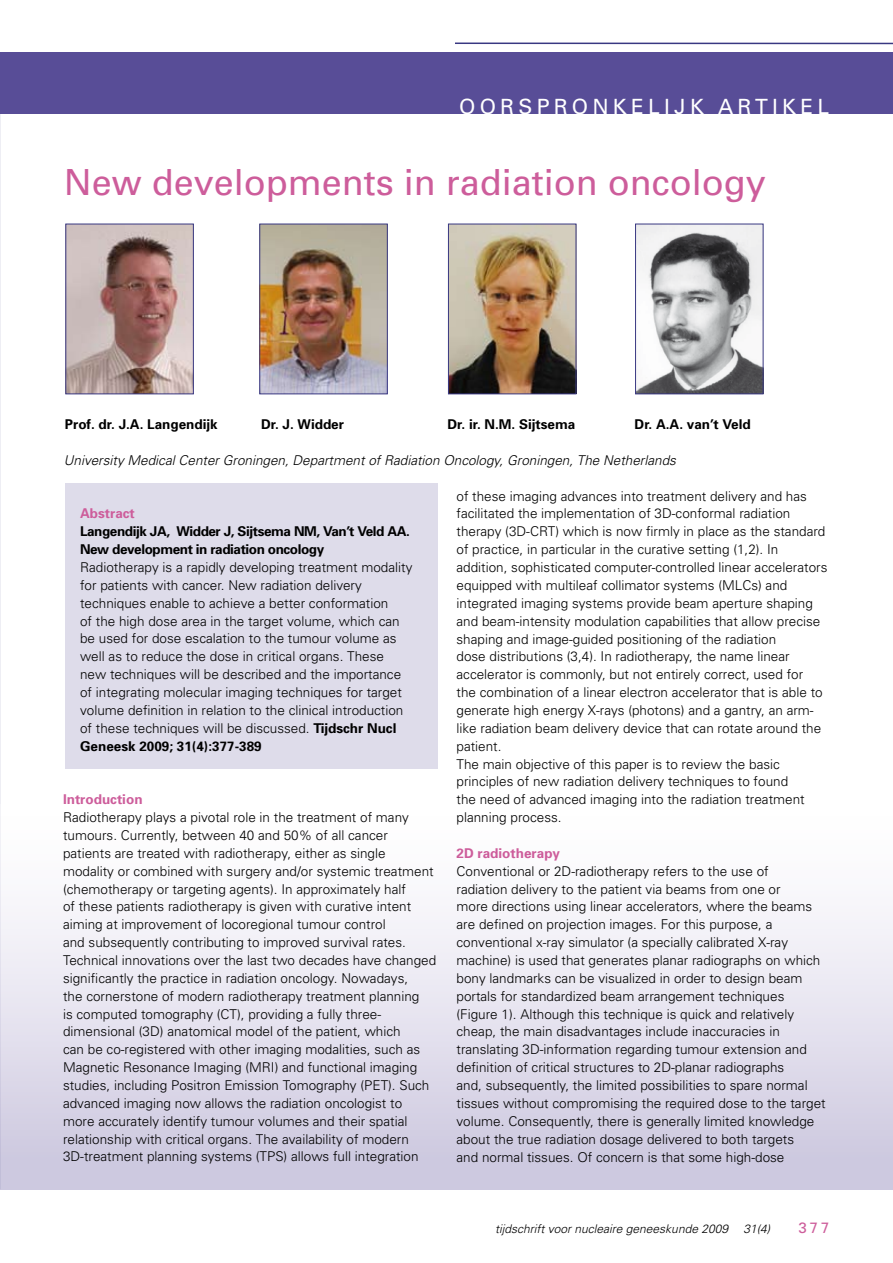
<style>
.page{position:relative;width:893px;height:1263px;background:#fff}
.page>*{position:absolute;margin:0;border:0;box-sizing:border-box;transform-origin:0 0}
.t1{font:36px "Univers";color:#cd5d9b}
.t2{font:21px "Univers";letter-spacing:.2em;color:#fff}
.t3{font:15px "Univers";color:#cd5d9b}
.t4{font:300 13.5px/17.9px "Univers";color:#000}
.t5{font:700 13.5px/17.9px "Univers";letter-spacing:-.03em;color:#000}
.t6{font:italic 300 13.5px "Univers";color:#000}
.t7{font:700 13.5px "Univers";color:#000}
.t8{font:700 13.5px "Univers";color:#cd5d9b}
.t9{font:italic 300 12px "Univers";color:#000}
.s1{font-weight:700}
</style>
<div class="page">
<hr style="left:455px;top:43px;width:438px;height:1px;background:#393882">
<div style="left:0;top:52px;width:893px;height:62px;background:#584d97"></div>
<svg style="left:0;top:114px;width:1px;height:691px"></svg>
<div style="left:0;top:805px;width:893px;height:384px;background:linear-gradient(to bottom,#fff,#ccc7df)"></div>
<div style="left:65px;top:483px;width:373px;height:285px;background:#dedcea"></div>
<img style="left:67px;top:226px;width:125px;height:166px">
<div style="left:65px;top:224px;width:129px;height:170px;border:1px solid #393882"></div>
<img style="left:261px;top:226px;width:125px;height:166px">
<div style="left:259px;top:224px;width:129px;height:170px;border:1px solid #393882"></div>
<img style="left:450px;top:226px;width:124px;height:166px">
<div style="left:448px;top:224px;width:128px;height:170px;border:1px solid #393882"></div>
<img style="left:637px;top:226px;width:124px;height:166px">
<div style="left:635px;top:224px;width:128px;height:170px;border:1px solid #393882"></div>
<h2 class="t2" style="left:459px;top:94px;width:19px">OOR</h2>
<h2 class="t2" style="left:518px;top:94px;width:312px">SPRO NKELIJK AR TIKEL</h2>
<h1 class="t1" style="left:64px;top:160px;width:704px">New developments in radiation oncology</h1>
<p class="t7" style="left:65px;top:416px;width:154px">Prof. dr. J.A. Langendijk</p>
<p class="t7" style="left:261px;top:416px;width:85px">Dr. J. Widder</p>
<p class="t7" style="left:448px;top:416px;width:129px">Dr. ir. N.M. Sijtsema</p>
<p class="t5" style="left:635px;top:415px;width:118px">Dr. A.A. van’t Veld</p>
<p class="t6" style="left:64px;top:452px;width:614px">University Medical Center Groningen, Department of Radiation Oncology, Groningen, The Netherlands</p>
<p class="t8" style="left:80px;top:505px;width:56px">Abstract</p>
<p class="t5" style="left:80px;top:522px;width:331px">Langendijk JA, Widder J, Sijtsema NM, Van’t Veld AA.<br>New development in radiation oncology</p>
<p class="t4" style="left:80px;top:558px;width:334px">Radiotherapy is a rapidly developing treatment modality for patients with cancer. New radiation delivery techniques enable to achieve a better conformation<br>of the high dose area in the target volume, which can be used for dose escalation to the tumour volume as well as to reduce the dose in critical organs. These new techniques will be described and the importance of integrating molecular imaging techniques for target volume definition in relation to the clinical introduction of these techniques will be discussed. <span class="s1">Tijdschr Nucl Geneesk 2009; 31(4):377-389</span></p>
<p class="t8" style="left:63px;top:791px;width:81px">Introduction</p>
<p class="t4" style="left:63px;top:808px;width:375px">Radiotherapy plays a pivotal role in the treatment of many tumours. Currently, between 40 and 50% of all cancer patients are treated with radiotherapy, either as single modality or combined with surgery and/or systemic treatment (chemotherapy or targeting agents). In approximately half<br>of these patients radiotherapy is given with curative intent aiming at improvement of locoregional tumour control<br>and subsequently contributing to improved survival rates.<br>Technical innovations over the last two decades have changed significantly the practice in radiation oncology. Nowadays,<br>the cornerstone of modern radiotherapy treatment planning<br>is computed tomography (CT), providing a fully three&shy;dimensional (3D) anatomical model of the patient, which<br>can be co-registered with other imaging modalities, such as Magnetic Resonance Imaging (MRI) and functional imaging studies, including Positron Emission Tomography (PET). Such advanced imaging now allows the radiation oncologist to more accurately identify tumour volumes and their spatial relationship with critical organs. The availability of modern 3D-treatment planning systems (TPS) allows full integration</p>
<p class="t4" style="left:457px;top:486px;width:372px">of these imaging advances into treatment delivery and has facilitated the implementation of 3D-conformal radiation therapy (3D-CRT) which is now firmly in place as the standard of practice, in particular in the curative setting (1,2). In addition, sophisticated computer-controlled linear accelerators equipped with multileaf collimator systems (MLCs) and integrated imaging systems provide beam aperture shaping and beam-intensity modulation capabilities that allow precise shaping and image-guided positioning of the radiation<br>dose distributions (3,4). In radiotherapy, the name linear accelerator is commonly, but not entirely correct, used for<br>the combination of a linear electron accelerator that is able to generate high energy X-rays (photons) and a gantry, an arm&shy;like radiation beam delivery device that can rotate around the patient.<br>The main objective of this paper is to review the basic principles of new radiation delivery techniques to found<br>the need of advanced imaging into the radiation treatment planning process.</p>
<p class="t8" style="left:457px;top:844px;width:105px">2D radiotherapy</p>
<p class="t4" style="left:457px;top:862px;width:371px">Conventional or 2D-radiotherapy refers to the use of<br>radiation delivery to the patient via beams from one or<br>more directions using linear accelerators, where the beams are defined on projection images. For this purpose, a conventional x-ray simulator (a specially calibrated X-ray machine) is used that generates planar radiographs on which bony landmarks can be visualized in order to design beam portals for standardized beam arrangement techniques (Figure 1). Although this technique is quick and relatively cheap, the main disadvantages include inaccuracies in translating 3D-information regarding tumour extension and definition of critical structures to 2D-planar radiographs<br>and, subsequently, the limited possibilities to spare normal tissues without compromising the required dose to the target volume. Consequently, there is generally limited knowledge about the true radiation dosage delivered to both targets<br>and normal tissues. Of concern is that some high-dose</p>
<p class="t9" style="left:495px;top:1222px;width:234px">tijdschrift voor nucleaire geneeskunde 2009</p>
<p class="t9" style="left:743px;top:1222px;width:28px">31(4)</p>
<p class="t3" style="left:799px;top:1218px;width:33px">377</p>
</div>
